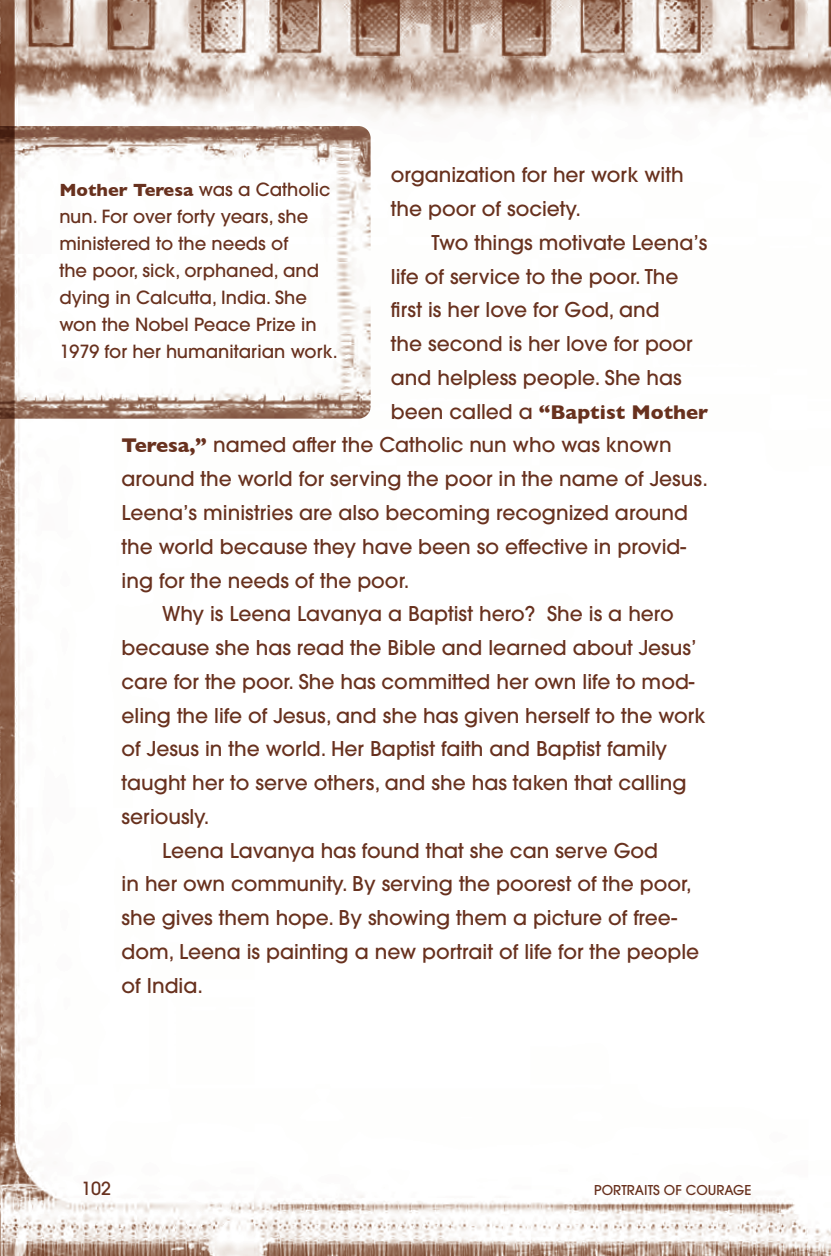
<style>
.page{position:relative;width:831px;height:1256px;background:#fff}
.page>*{position:absolute;margin:0;border:0;box-sizing:border-box;transform-origin:0 0}
.t1{font:500 20.25px/33.8px "ITC Avant Garde Pro";color:#68311e}
.t2{font:700 20.25px "Gill Sans";color:#68311e}
.Heroes_Pullout{font:500 18px/27px "ITC Avant Garde Pro";color:#68311e}
.t3{font:500 13.5px "ITC Avant Garde Pro";color:#68311e}
.s1{font-family:"ITC Avant Garde Pro";font-weight:500}
.s2{font-family:"Gill Sans";font-weight:700}
</style>
<div class="page">
<img style="left:0;top:0;width:830px;height:1256px">
<img style="left:0;top:126px;width:370px;height:292px">
<p class="t1" style="left:391px;top:158px;width:294px">organization for her work with the poor of society.</p>
<p class="t1" style="left:431px;top:225px;width:277px">Two things motivate Leena’s</p>
<p class="t1" style="left:391px;top:259px;width:289px">life of service to the poor. The</p>
<p class="t1" style="left:391px;top:293px;width:270px">first is her love for God, and</p>
<p class="t1" style="left:391px;top:327px;width:303px">the second is her love for poor</p>
<p class="t1" style="left:391px;top:360px;width:292px">and helpless people. She has</p>
<p class="t2" style="left:391px;top:396px;width:319px"><span class="s1">been called a</span> “Baptist Mother</p>
<p class="t1" style="left:121px;top:428px;width:551px"><span class="s2">Teresa,”</span> named after the Catholic nun who was known</p>
<p class="t1" style="left:121px;top:462px;width:588px">around the world for serving the poor in the name of Jesus.</p>
<p class="t1" style="left:121px;top:495px;width:567px">Leena’s ministries are also becoming recognized around</p>
<p class="t1" style="left:121px;top:529px;width:566px">the world because they have been so effective in provid-</p>
<p class="t1" style="left:121px;top:563px;width:289px">ing for the needs of the poor.</p>
<p class="t1" style="left:121px;top:597px;width:585px;text-indent:40px">Why is Leena Lavanya a Baptist hero? She is a hero because she has read the Bible and learned about Jesus’ care for the poor. She has committed her own life to mod&shy;eling the life of Jesus, and she has given herself to the work of Jesus in the world. Her Baptist faith and Baptist family taught her to serve others, and she has taken that calling seriously.</p>
<p class="t1" style="left:121px;top:833px;width:579px;text-indent:40px">Leena Lavanya has found that she can serve God<br>in her own community. By serving the poorest of the poor, she gives them hope. By showing them a picture of free&shy;dom, Leena is painting a new portrait of life for the people of India.</p>
<p class="Heroes_Pullout" style="left:59px;top:175px;width:280px"><span class="s2">Mother Teresa</span> was a Catholic nun. For over forty years, she ministered to the needs of<br>the poor, sick, orphaned, and dying in Calcutta, India. She won the Nobel Peace Prize in<br>1979 for her humanitarian work.</p>
<p class="Heroes_Pullout" style="left:81px;top:1175px;width:31px">102</p>
<p class="t3" style="left:594px;top:1181px;width:159px">PORTRAITS OF COURAGE</p>
</div>
